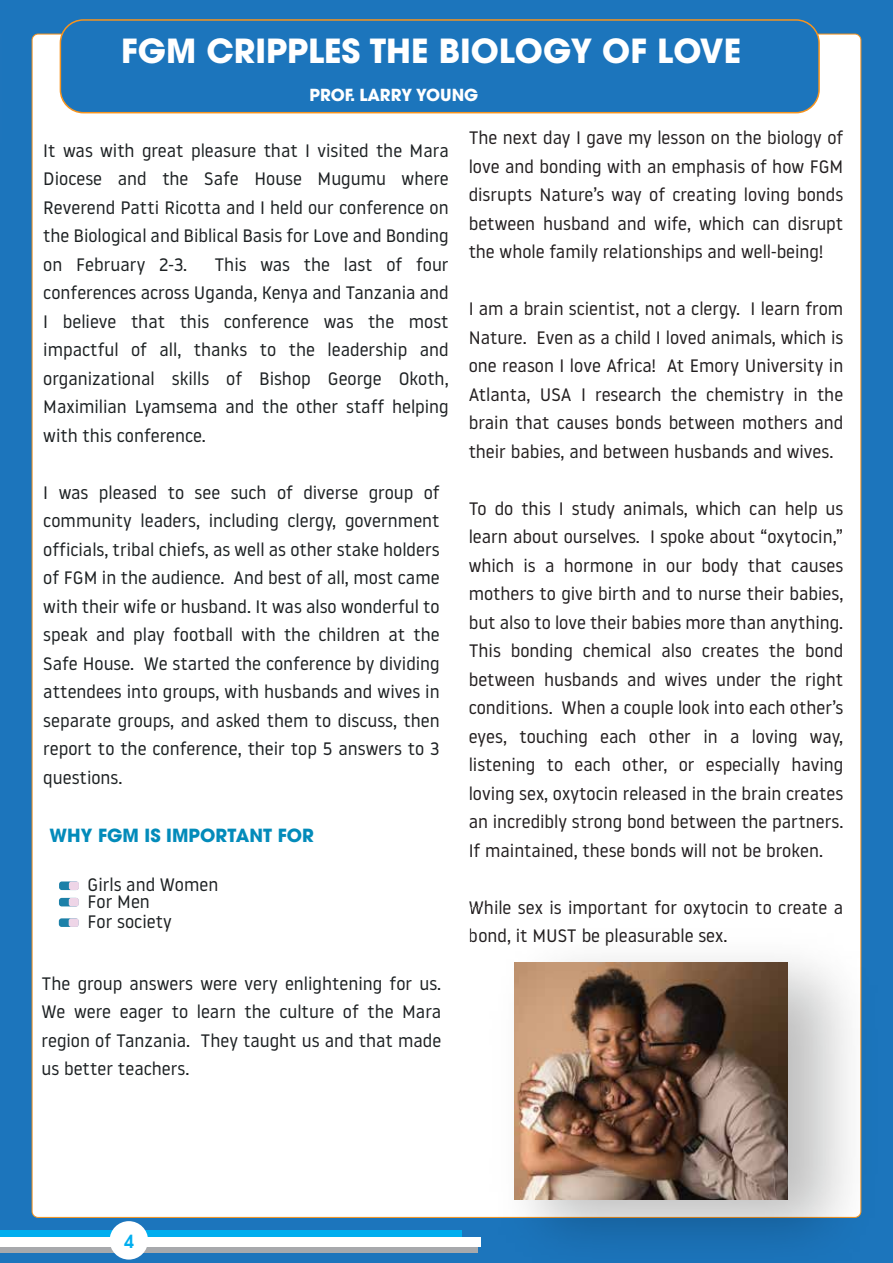
<style>
.page{position:relative;width:893px;height:1263px;background:#1c75bc}
.page>*{position:absolute;margin:0;border:0;box-sizing:border-box;transform-origin:0 0}
.t1{font:700 33px "Avant Garde LT";color:#fff}
.t2{font:18px/28.5px "Noway";color:#1d2123;text-align:justify}
.t3{font:18px/28.5px "Noway";color:#231f20;text-align:justify}
.t4{font:700 18px "Avant Garde LT";color:#038bba}
.t5{font:600 18px "Avant Garde LT";color:#00aeef}
.t6{font:700 16.5px "Avant Garde LT";color:#fff}
</style>
<div class="page">
<div style="left:32px;top:34px;width:829px;height:1183px;background:#fff;border-radius:6px"></div>
<img style="left:31px;top:21px;width:103px;height:373px">
<div style="left:59px;top:881px;width:20px;height:9px;background:#1c80a8;border-radius:3px"></div>
<div style="left:69px;top:881px;width:10px;height:9px;background:#eed5e7;border-radius:2px"></div>
<div style="left:59px;top:898px;width:20px;height:8px;background:#1c80a8;border-radius:3px"></div>
<div style="left:69px;top:898px;width:10px;height:8px;background:#eed5e7;border-radius:2px"></div>
<div style="left:59px;top:918px;width:20px;height:9px;background:#1c80a8;border-radius:3px"></div>
<div style="left:69px;top:918px;width:10px;height:9px;background:#eed5e7;border-radius:2px"></div>
<div style="left:0;top:1230px;width:462px;height:13px;background:#00aeef"></div>
<svg style="left:0;top:1246px;width:472px;height:7px;background:#b3b5b7"></svg>
<div style="left:0;top:1237px;width:480px;height:9px;background:#fff"></div>
<div style="left:110px;top:1221px;width:38px;height:38px;background:#fff;border-radius:50%"></div>
<img style="left:472px;top:907px;width:390px;height:346px">
<img style="left:514px;top:962px;width:274px;height:237px">
<div style="left:60px;top:20px;width:759px;height:93px;background:#1c75bc;border-radius:23px"></div>
<div style="left:60px;top:19px;width:760px;height:94px;border:2px solid #f7941e;border-radius:23px"></div>
<h1 class="t1" style="left:121px;top:29px;width:622px">FGM CRIPPLES THE BIOLOGY OF LOVE</h1>
<p class="t6" style="left:309px;top:85px;width:170px">PROF. LARRY YOUNG</p>
<p class="t2" style="left:43px;top:136px;width:407px">It was with great pleasure that I visited the Mara Diocese and the Safe House Mugumu where Reverend Patti Ricotta and I held our conference on the Biological and Biblical Basis for Love and Bonding on February 2-3.</p>
<p class="t2" style="left:43px;top:250px;width:407px;text-indent:171px">This was the last of four conferences across Uganda, Kenya and Tanzania and I believe that this conference was the most impactful of all, thanks to the leadership and organizational skills of Bishop George Okoth, Maximilian Lyamsema and the other staff helping with this conference.</p>
<p class="t2" style="left:43px;top:477px;width:398px">I was pleased to see such of diverse group of community leaders, including clergy, government officials, tribal chiefs, as well as other stake holders of FGM in the audience. And best of all, most came with their wife or husband. It was also wonderful to speak and play football with the children at the Safe House. We started the conference by dividing attendees into groups, with husbands and wives in separate groups, and asked them to discuss, then report to the conference, their top 5 answers to 3 questions.</p>
<p class="t4" style="left:50px;top:824px;width:266px">WHY FGM IS IMPORTANT FOR</p>
<p class="t2" style="left:88px;top:876px;width:132px;line-height:17px">Girls and Women<br>For Men</p>
<p class="t2" style="left:88px;top:907px;width:86px">For society</p>
<p class="t2" style="left:42px;top:968px;width:401px">The group answers were very enlightening for us.<br>We were eager to learn the culture of the Mara region of Tanzania. They taught us and that made us better teachers.</p>
<p class="t3" style="left:469px;top:123px;width:376px">The next day I gave my lesson on the biology of love and bonding with an emphasis of how FGM disrupts Nature’s way of creating loving bonds between husband and wife, which can disrupt the whole family relationships and well-being!</p>
<p class="t3" style="left:469px;top:294px;width:376px">I am a brain scientist, not a clergy. I learn from Nature. Even as a child I loved animals, which is one reason I love Africa! At Emory University in Atlanta, USA I research the chemistry in the brain that causes bonds between mothers and their babies, and between husbands and wives.</p>
<p class="t3" style="left:469px;top:493px;width:376px">To do this I study animals, which can help us learn about ourselves. I spoke about “oxytocin,” which is a hormone in our body that causes mothers to give birth and to nurse their babies, but also to love their babies more than anything.<br>This bonding chemical also creates the bond between husbands and wives under the right conditions. When a couple look into each other’s eyes, touching each other in a loving way, listening to each other, or especially having loving sex, oxytocin released in the brain creates an incredibly strong bond between the partners.<br>If maintained, these bonds will not be broken.</p>
<p class="t3" style="left:469px;top:892px;width:376px">While sex is important for oxytocin to create a bond, it MUST be pleasurable sex.</p>
<p class="t5" style="left:124px;top:1230px;width:11px">4</p>
</div>
